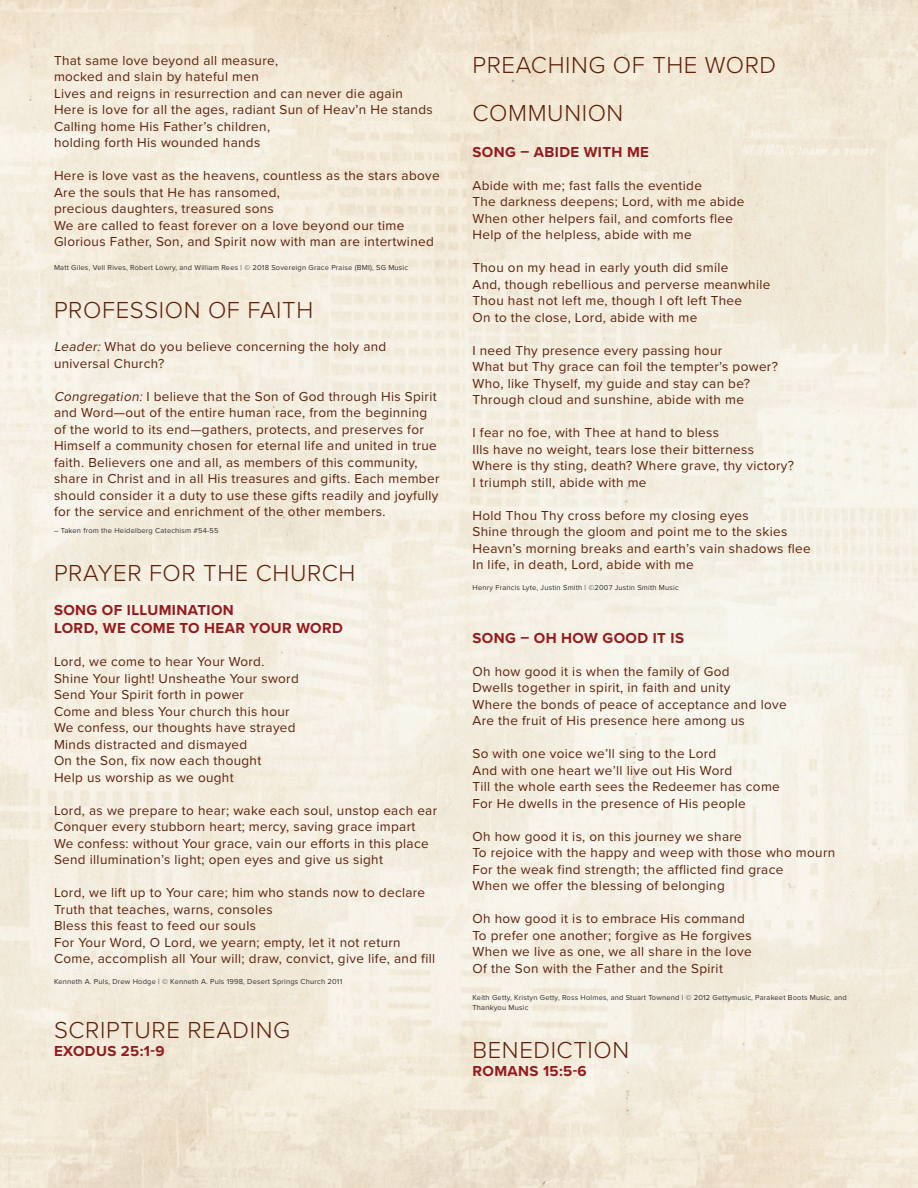
<style>
.page{position:relative;width:918px;height:1188px;background:#fff}
.page>*{position:absolute;margin:0;border:0;box-sizing:border-box;transform-origin:0 0}
.t1{font:300 24px "Proxima Nova";letter-spacing:.025em;color:#5d210a}
.t2{font:700 15px "Proxima Nova";letter-spacing:.025em;color:#961a1d}
.t3{font:13.5px/16.5px "Proxima Nova";letter-spacing:.025em;color:#5d210a}
.t4{font:7.5px/10.5px "Proxima Nova";letter-spacing:.025em;color:#312f30}
.s1{font-style:italic}
</style>
<div class="page">
<img style="left:0;top:0;width:918px;height:1188px">
<p class="t3" style="left:54px;top:51px;width:226px">That same love beyond all measure,</p>
<p class="t3" style="left:54px;top:68px;width:206px">mocked and slain by hateful men</p>
<p class="t3" style="left:54px;top:84px;width:350px">Lives and reigns in resurrection and can never die again</p>
<p class="t3" style="left:54px;top:101px;width:380px">Here is love for all the ages, radiant Sun of Heav’n He stands</p>
<p class="t3" style="left:54px;top:117px;width:218px">Calling home His Father’s children,</p>
<p class="t3" style="left:54px;top:134px;width:208px">holding forth His wounded hands</p>
<p class="t3" style="left:54px;top:167px;width:387px">Here is love vast as the heavens, countless as the stars above</p>
<p class="t3" style="left:54px;top:183px;width:228px">Are the souls that He has ransomed,</p>
<p class="t3" style="left:54px;top:200px;width:221px">precious daughters, treasured sons</p>
<p class="t3" style="left:54px;top:216px;width:352px">We are called to feast forever on a love beyond our time</p>
<p class="t3" style="left:54px;top:233px;width:381px">Glorious Father, Son, and Spirit now with man are intertwined</p>
<p class="t4" style="left:54px;top:262px;width:356px">Matt Giles, Vell Rives, Robert Lowry, and William Rees | © 2018 Sovereign Grace Praise (BMI), SG Music</p>
<p class="t1" style="left:54px;top:292px;width:261px">PROFESSION OF FAITH</p>
<p class="t3" style="left:54px;top:338px;width:334px"><span class="s1">Leader:</span> What do you believe concerning the holy and universal Church?</p>
<p class="t3" style="left:54px;top:387px;width:387px"><span class="s1">Congregation:</span> I believe that the Son of God through His Spirit and Word—out of the entire human race, from the beginning of the world to its end—gathers, protects, and preserves for Himself a community chosen for eternal life and united in true faith. Believers one and all, as members of this community, share in Christ and in all His treasures and gifts. Each member should consider it a duty to use these gifts readily and joyfully for the service and enrichment of the other members.</p>
<p class="t4" style="left:54px;top:525px;width:166px">– Taken from the Heidelberg Catechism #54-55</p>
<p class="t1" style="left:54px;top:555px;width:303px">PRAYER FOR THE CHURCH</p>
<p class="t2" style="left:54px;top:599px;width:181px">SONG OF ILLUMINATION</p>
<p class="t2" style="left:54px;top:617px;width:290px">LORD, WE COME TO HEAR YOUR WORD</p>
<p class="t3" style="left:54px;top:653px;width:212px">Lord, we come to hear Your Word.</p>
<p class="t3" style="left:54px;top:669px;width:246px">Shine Your light! Unsheathe Your sword</p>
<p class="t3" style="left:54px;top:686px;width:192px">Send Your Spirit forth in power</p>
<p class="t3" style="left:54px;top:702px;width:237px">Come and bless Your church this hour</p>
<p class="t3" style="left:54px;top:719px;width:243px">We confess, our thoughts have strayed</p>
<p class="t3" style="left:54px;top:735px;width:195px">Minds distracted and dismayed</p>
<p class="t3" style="left:54px;top:752px;width:209px">On the Son, fix now each thought</p>
<p class="t3" style="left:54px;top:768px;width:181px">Help us worship as we ought</p>
<p class="t3" style="left:54px;top:801px;width:385px">Lord, as we prepare to hear; wake each soul, unstop each ear</p>
<p class="t3" style="left:54px;top:818px;width:363px">Conquer every stubborn heart; mercy, saving grace impart</p>
<p class="t3" style="left:54px;top:834px;width:376px">We confess: without Your grace, vain our efforts in this place</p>
<p class="t3" style="left:54px;top:851px;width:331px">Send illumination’s light; open eyes and give us sight</p>
<p class="t3" style="left:54px;top:884px;width:373px">Lord, we lift up to Your care; him who stands now to declare</p>
<p class="t3" style="left:54px;top:900px;width:220px">Truth that teaches, warns, consoles</p>
<p class="t3" style="left:54px;top:917px;width:204px">Bless this feast to feed our souls</p>
<p class="t3" style="left:54px;top:933px;width:348px">For Your Word, O Lord, we yearn; empty, let it not return</p>
<p class="t3" style="left:54px;top:950px;width:383px">Come, accomplish all Your will; draw, convict, give life, and fill</p>
<p class="t4" style="left:54px;top:976px;width:290px">Kenneth A. Puls, Drew Hodge | © Kenneth A. Puls 1998, Desert Springs Church 2011</p>
<p class="t1" style="left:54px;top:1012px;width:238px">SCRIPTURE READING</p>
<p class="t2" style="left:54px;top:1040px;width:112px">EXODUS 25:1-9</p>
<p class="t1" style="left:472px;top:47px;width:305px">PREACHING OF THE WORD</p>
<p class="t1" style="left:472px;top:95px;width:152px">COMMUNION</p>
<p class="t2" style="left:472px;top:141px;width:178px">SONG – ABIDE WITH ME</p>
<p class="t3" style="left:472px;top:177px;width:231px">Abide with me; fast falls the eventide</p>
<p class="t3" style="left:472px;top:193px;width:273px">The darkness deepens; Lord, with me abide</p>
<p class="t3" style="left:472px;top:210px;width:262px">When other helpers fail, and comforts flee</p>
<p class="t3" style="left:472px;top:226px;width:221px">Help of the helpless, abide with me</p>
<p class="t3" style="left:472px;top:259px;width:257px">Thou on my head in early youth did smile</p>
<p class="t3" style="left:472px;top:276px;width:299px">And, though rebellious and perverse meanwhile</p>
<p class="t3" style="left:472px;top:292px;width:271px">Thou hast not left me, though I oft left Thee</p>
<p class="t3" style="left:472px;top:309px;width:226px">On to the close, Lord, abide with me</p>
<p class="t3" style="left:472px;top:342px;width:251px">I need Thy presence every passing hour</p>
<p class="t3" style="left:472px;top:358px;width:307px">What but Thy grace can foil the tempter’s power?</p>
<p class="t3" style="left:472px;top:375px;width:279px">Who, like Thyself, my guide and stay can be?</p>
<p class="t3" style="left:472px;top:391px;width:273px">Through cloud and sunshine, abide with me</p>
<p class="t3" style="left:472px;top:424px;width:248px">I fear no foe, with Thee at hand to bless</p>
<p class="t3" style="left:472px;top:441px;width:283px">Ills have no weight, tears lose their bitterness</p>
<p class="t3" style="left:472px;top:457px;width:323px">Where is thy sting, death? Where grave, thy victory?</p>
<p class="t3" style="left:472px;top:474px;width:176px">I triumph still, abide with me</p>
<p class="t3" style="left:472px;top:507px;width:278px">Hold Thou Thy cross before my closing eyes</p>
<p class="t3" style="left:472px;top:523px;width:316px">Shine through the gloom and point me to the skies</p>
<p class="t3" style="left:472px;top:540px;width:340px">Heavn’s morning breaks and earth’s vain shadows flee</p>
<p class="t3" style="left:472px;top:556px;width:223px">In life, in death, Lord, abide with me</p>
<p class="t4" style="left:472px;top:582px;width:208px">Henry Francis Lyte, Justin Smith | ©2007 Justin Smith Music</p>
<p class="t2" style="left:472px;top:627px;width:213px">SONG – OH HOW GOOD IT IS</p>
<p class="t3" style="left:472px;top:663px;width:259px">Oh how good it is when the family of God</p>
<p class="t3" style="left:472px;top:679px;width:259px">Dwells together in spirit, in faith and unity</p>
<p class="t3" style="left:472px;top:696px;width:316px">Where the bonds of peace of acceptance and love</p>
<p class="t3" style="left:472px;top:712px;width:274px">Are the fruit of His presence here among us</p>
<p class="t3" style="left:472px;top:745px;width:245px">So with one voice we’ll sing to the Lord</p>
<p class="t3" style="left:472px;top:762px;width:261px">And with one heart we’ll live out His Word</p>
<p class="t3" style="left:472px;top:778px;width:309px">Till the whole earth sees the Redeemer has come</p>
<p class="t3" style="left:472px;top:795px;width:275px">For He dwells in the presence of His people</p>
<p class="t3" style="left:472px;top:828px;width:271px">Oh how good it is, on this journey we share</p>
<p class="t3" style="left:472px;top:844px;width:364px">To rejoice with the happy and weep with those who mourn</p>
<p class="t3" style="left:472px;top:861px;width:312px">For the weak find strength; the afflicted find grace</p>
<p class="t3" style="left:472px;top:877px;width:254px">When we offer the blessing of belonging</p>
<p class="t3" style="left:472px;top:910px;width:274px">Oh how good it is to embrace His command</p>
<p class="t3" style="left:472px;top:927px;width:281px">To prefer one another; forgive as He forgives</p>
<p class="t3" style="left:472px;top:943px;width:281px">When we live as one, we all share in the love</p>
<p class="t3" style="left:472px;top:960px;width:252px">Of the Son with the Father and the Spirit</p>
<p class="t4" style="left:472px;top:992px;width:376px">Keith Getty, Kristyn Getty, Ross Holmes, and Stuart Townend | © 2012 Gettymusic, Parakeet Boots Music, and<br>Thankyou Music</p>
<p class="t1" style="left:472px;top:1033px;width:158px">BENEDICTION</p>
<p class="t2" style="left:472px;top:1060px;width:116px">ROMANS 15:5-6</p>
</div>
